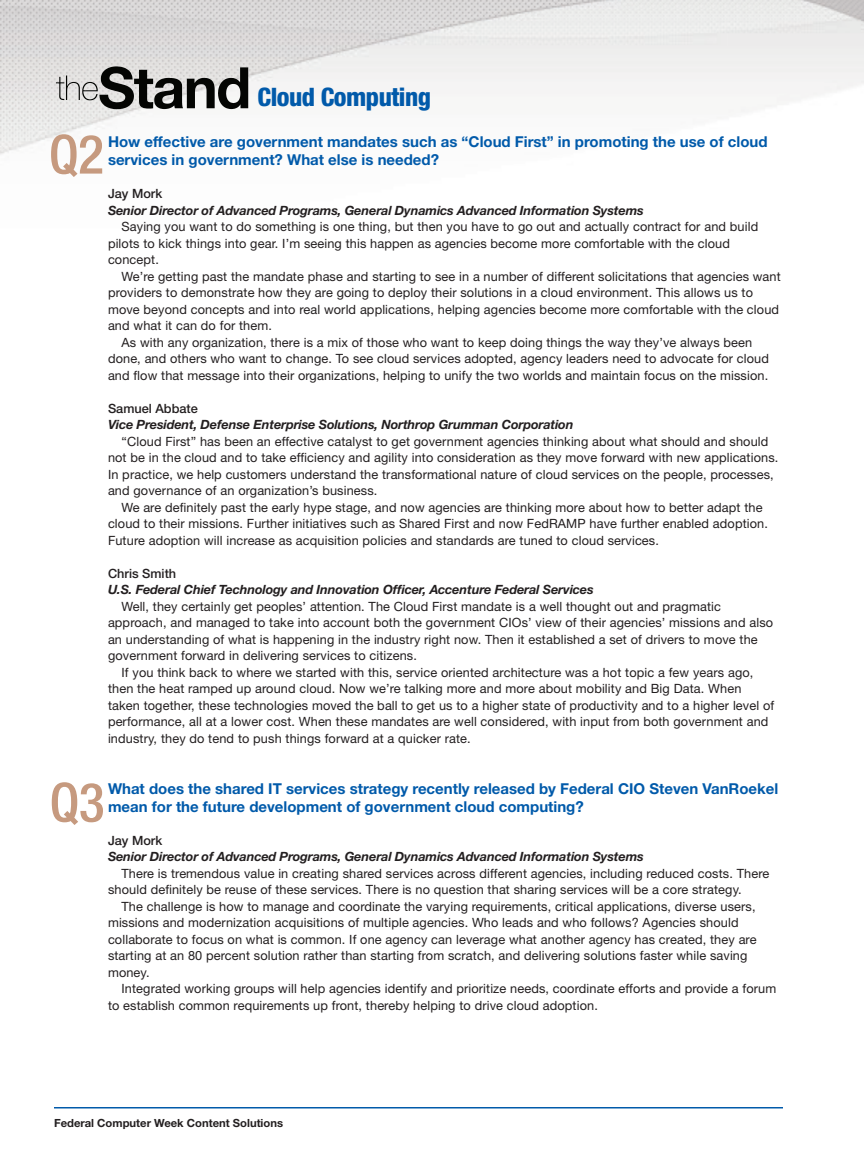
<style>
.page{position:relative;width:864px;height:1161px;background:#fff}
.page>*{position:absolute;margin:0;border:0;box-sizing:border-box;transform-origin:0 0}
.t1{font:500 condensed 54px "Helvetica Neue LT Std";color:#c69a7f}
.t2{font:800 condensed 25.5px "Helvetica Neue LT Std";letter-spacing:-.02em;color:#015aaa}
.Question{font:700 15px/18px "Helvetica Neue LT Std";color:#015aaa}
.Answer_Indent{font:12.75px/16.5px "Helvetica Neue LT Std";letter-spacing:.01em;color:#231f20}
.Answer_Indent-2{font:italic 700 12.75px "Helvetica Neue LT Std";letter-spacing:-.01em;color:#231f20}
.Answer_Indent-3{font:500 12.75px "Helvetica Neue LT Std";color:#231f20}
.Answer_Indent-4{font:700 11.25px "Helvetica Neue LT Std";color:#231f20}
</style>
<div class="page">
<img style="left:0;top:0;width:864px;height:155px">
<img style="left:99px;top:67px;width:31px;height:42px">
<img style="left:101px;top:66px;width:14px;height:23px">
<hr style="left:54px;top:1107px;width:729px;height:1px;background:#015aaa">
<p class="t2" style="left:258px;top:81px;width:175px">Cloud Computing</p>
<p class="t1" style="left:49px;top:122px;width:57px">Q2</p>
<p class="Question" style="left:108px;top:132px;width:661px">How effective are government mandates such as “Cloud First” in promoting the use of cloud services in government? What else is needed?</p>
<p class="Answer_Indent-3" style="left:108px;top:186px;width:56px">Jay Mork</p>
<p class="Answer_Indent-2" style="left:108px;top:202px;width:537px">Senior Director of Advanced Programs, General Dynamics Advanced Information Systems</p>
<p class="Answer_Indent" style="left:108px;top:218px;width:652px;text-indent:14px">Saying you want to do something is one thing, but then you have to go out and actually contract for and build pilots to kick things into gear. I’m seeing this happen as agencies become more comfortable with the cloud concept.</p>
<p class="Answer_Indent" style="left:108px;top:268px;width:674px;text-indent:14px">We’re getting past the mandate phase and starting to see in a number of different solicitations that agencies want providers to demonstrate how they are going to deploy their solutions in a cloud environment. This allows us to move beyond concepts and into real world applications, helping agencies become more comfortable with the cloud and what it can do for them.</p>
<p class="Answer_Indent" style="left:108px;top:334px;width:663px;text-align:center">As with any organization, there is a mix of those who want to keep doing things the way they’ve always been done, and others who want to change. To see cloud services adopted, agency leaders need to advocate for cloud and flow that message into their organizations, helping to unify the two worlds and maintain focus on the mission.</p>
<p class="Answer_Indent-3" style="left:108px;top:400px;width:91px">Samuel Abbate</p>
<p class="Answer_Indent-2" style="left:108px;top:417px;width:467px">Vice President, Defense Enterprise Solutions, Northrop Grumman Corporation</p>
<p class="Answer_Indent" style="left:108px;top:433px;width:672px;text-indent:14px">“Cloud First” has been an effective catalyst to get government agencies thinking about what should and should not be in the cloud and to take efficiency and agility into consideration as they move forward with new applications.<br>In practice, we help customers understand the transformational nature of cloud services on the people, processes, and governance of an organization’s business.</p>
<p class="Answer_Indent" style="left:108px;top:499px;width:662px;text-indent:14px">We are definitely past the early hype stage, and now agencies are thinking more about how to better adapt the cloud to their missions. Further initiatives such as Shared First and now FedRAMP have further enabled adoption.<br>Future adoption will increase as acquisition policies and standards are tuned to cloud services.</p>
<p class="Answer_Indent-3" style="left:108px;top:565px;width:70px">Chris Smith</p>
<p class="Answer_Indent-2" style="left:108px;top:582px;width:487px">U.S. Federal Chief Technology and Innovation Officer, Accenture Federal Services</p>
<p class="Answer_Indent" style="left:108px;top:598px;width:667px;text-indent:14px">Well, they certainly get peoples’ attention. The Cloud First mandate is a well thought out and pragmatic approach, and managed to take into account both the government CIOs’ view of their agencies’ missions and also an understanding of what is happening in the industry right now. Then it established a set of drivers to move the government forward in delivering services to citizens.</p>
<p class="Answer_Indent" style="left:108px;top:664px;width:668px;text-indent:14px">If you think back to where we started with this, service oriented architecture was a hot topic a few years ago, then the heat ramped up around cloud. Now we’re talking more and more about mobility and Big Data. When taken together, these technologies moved the ball to get us to a higher state of productivity and to a higher level of performance, all at a lower cost. When these mandates are well considered, with input from both government and industry, they do tend to push things forward at a quicker rate.</p>
<p class="Question" style="left:108px;top:779px;width:672px">What does the shared IT services strategy recently released by Federal CIO Steven VanRoekel mean for the future development of government cloud computing?</p>
<p class="Answer_Indent-3" style="left:108px;top:832px;width:56px">Jay Mork</p>
<p class="Answer_Indent-2" style="left:108px;top:849px;width:537px">Senior Director of Advanced Programs, General Dynamics Advanced Information Systems</p>
<p class="Answer_Indent" style="left:108px;top:865px;width:663px;text-indent:14px">There is tremendous value in creating shared services across different agencies, including reduced costs. There should definitely be reuse of these services. There is no question that sharing services will be a core strategy.</p>
<p class="Answer_Indent" style="left:108px;top:898px;width:650px;text-indent:14px">The challenge is how to manage and coordinate the varying requirements, critical applications, diverse users, missions and modernization acquisitions of multiple agencies. Who leads and who follows? Agencies should collaborate to focus on what is common. If one agency can leverage what another agency has created, they are starting at an 80 percent solution rather than starting from scratch, and delivering solutions faster while saving money.</p>
<p class="Answer_Indent" style="left:108px;top:980px;width:670px;text-indent:14px">Integrated working groups will help agencies identify and prioritize needs, coordinate efforts and provide a forum to establish common requirements up front, thereby helping to drive cloud adoption.</p>
<p class="t1" style="left:50px;top:770px;width:57px">Q3</p>
<p class="Answer_Indent-4" style="left:54px;top:1116px;width:231px">Federal Computer Week Content Solutions</p>
</div>
